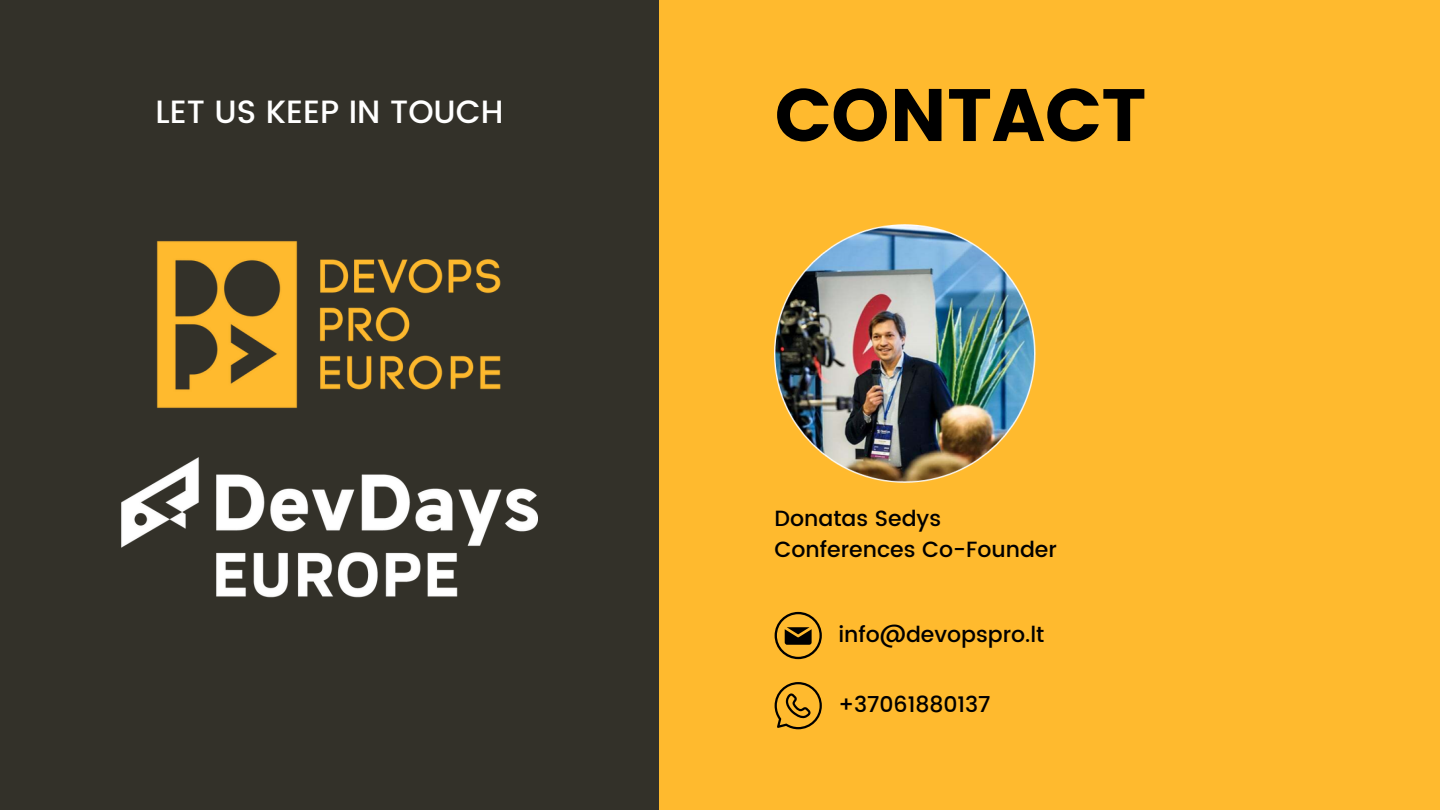
<style>
.page{position:relative;width:1440px;height:810px;background:#333129}
.page>*{position:absolute;margin:0;border:0;box-sizing:border-box;transform-origin:0 0}
.t1{font:74px "Poppins";color:#000}
.t2{font:500 32.2px "Poppins";color:#fff}
.t3{font:500 22px/30.8px "Poppins";color:#000}
</style>
<div class="page">
<div style="left:659px;top:0;width:781px;height:810px;background:#ffba2e"></div>
<svg style="left:775px;top:612px;width:47px;height:47px"></svg>
<svg style="left:775px;top:682px;width:47px;height:47px"></svg>
<img style="left:775px;top:224px;width:261px;height:259px">
<img style="left:156px;top:241px;width:345px;height:167px">
<img style="left:122px;top:458px;width:416px;height:140px">
<h2 class="t2" style="left:156px;top:93px;width:349px">LET US KEEP IN TOUCH</h2>
<h1 class="t1" style="left:775px;top:72px;width:373px">CONTACT</h1>
<p class="t3" style="left:775px;top:503px;width:284px">Donatas Sedys<br>Conferences Co-Founder</p>
<p class="t3" style="left:838px;top:619px;width:208px">info@devopspro.lt</p>
<p class="t3" style="left:838px;top:689px;width:154px">+37061880137</p>
</div>
